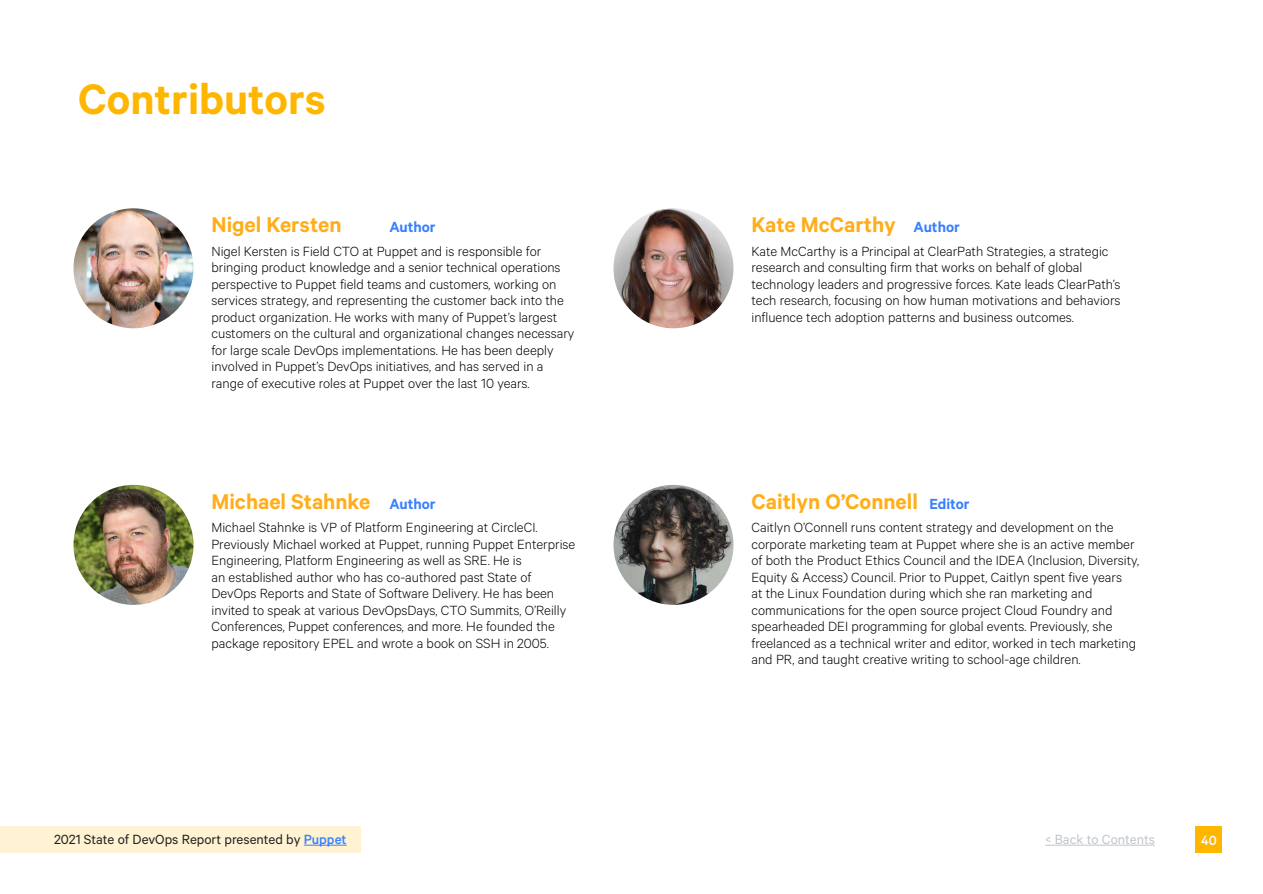
<style>
.page{position:relative;width:1263px;height:894px;background:#fff}
.page>*{position:absolute;margin:0;border:0;box-sizing:border-box;transform-origin:0 0}
.t1{font:600 48px "Calibre";color:#ffb600}
.t2{font:600 24px "Calibre";color:#ffae1a}
.t3{font:600 16.5px "Calibre";color:#3880ff}
.t4{font:300 15px/16.5px "Calibre";color:#000}
.t5{font:15px "Calibre";color:#222}
.t6{font:15px "Calibre";color:#c0c5cd}
.t7{font:500 15px "Calibre";color:#fff}
.s1{font-size:16.5px;color:#3880ff}
.s2{font-weight:500;color:#3880ff}
</style>
<div class="page">
<img style="left:74px;top:208px;width:120px;height:120px;border-radius:60px">
<img style="left:74px;top:485px;width:120px;height:120px;border-radius:60px">
<img style="left:614px;top:208px;width:120px;height:120px;border-radius:60px">
<img style="left:614px;top:485px;width:120px;height:120px;border-radius:60px">
<div style="left:0;top:826px;width:362px;height:28px;background:#fff3d3"></div>
<hr style="left:304px;top:845px;width:43px;height:1px;background:#3880ff">
<hr style="left:1045px;top:845px;width:110px;height:1px;background:#c0c5cd">
<div style="left:1196px;top:826px;width:26px;height:28px;background:#ffb600"></div>
<h1 class="t1" style="left:78px;top:71px;width:249px">Contributors</h1>
<h2 class="t2" style="left:212px;top:211px;width:132px">Nigel Kersten</h2>
<p class="t3" style="left:389px;top:217px;width:48px">Author</p>
<p class="t4" style="left:212px;top:242px;width:364px">Nigel Kersten is Field CTO at Puppet and is responsible for bringing product knowledge and a senior technical operations perspective to Puppet field teams and customers, working on services strategy, and representing the customer back into the product organization. He works with many of Puppet’s largest customers on the cultural and organizational changes necessary for large scale DevOps implementations. He has been deeply involved in Puppet’s DevOps initiatives, and has served in a range of executive roles at Puppet over the last 10 years.</p>
<h2 class="t2" style="left:212px;top:487px;width:226px">Michael Stahnke <span class="s1">Author</span></h2>
<p class="t4" style="left:212px;top:519px;width:365px">Michael Stahnke is VP of Platform Engineering at CircleCI.<br>Previously Michael worked at Puppet, running Puppet Enterprise Engineering, Platform Engineering as well as SRE. He is<br>an established author who has co-authored past State of DevOps Reports and State of Software Delivery. He has been invited to speak at various DevOpsDays, CTO Summits, O’Reilly Conferences, Puppet conferences, and more. He founded the package repository EPEL and wrote a book on SSH in 2005.</p>
<h2 class="t2" style="left:752px;top:211px;width:210px">Kate McCarthy <span class="s1">Author</span></h2>
<p class="t4" style="left:752px;top:242px;width:371px">Kate McCarthy is a Principal at ClearPath Strategies, a strategic research and consulting firm that works on behalf of global technology leaders and progressive forces. Kate leads ClearPath’s tech research, focusing on how human motivations and behaviors influence tech adoption patterns and business outcomes.</p>
<h2 class="t2" style="left:752px;top:487px;width:220px">Caitlyn O’Connell <span class="s1">Editor</span></h2>
<p class="t4" style="left:752px;top:519px;width:389px">Caitlyn O’Connell runs content strategy and development on the corporate marketing team at Puppet where she is an active member of both the Product Ethics Council and the IDEA (Inclusion, Diversity, Equity &amp; Access) Council. Prior to Puppet, Caitlyn spent five years<br>at the Linux Foundation during which she ran marketing and communications for the open source project Cloud Foundry and spearheaded DEI programming for global events. Previously, she freelanced as a technical writer and editor, worked in tech marketing and PR, and taught creative writing to school-age children.</p>
<p class="t5" style="left:54px;top:831px;width:294px">2021 State of DevOps Report presented by <span class="s2">Puppet</span></p>
<p class="t6" style="left:1045px;top:831px;width:111px">&lt; Back to Contents</p>
<p class="t7" style="left:1201px;top:831px;width:17px">40</p>
</div>
